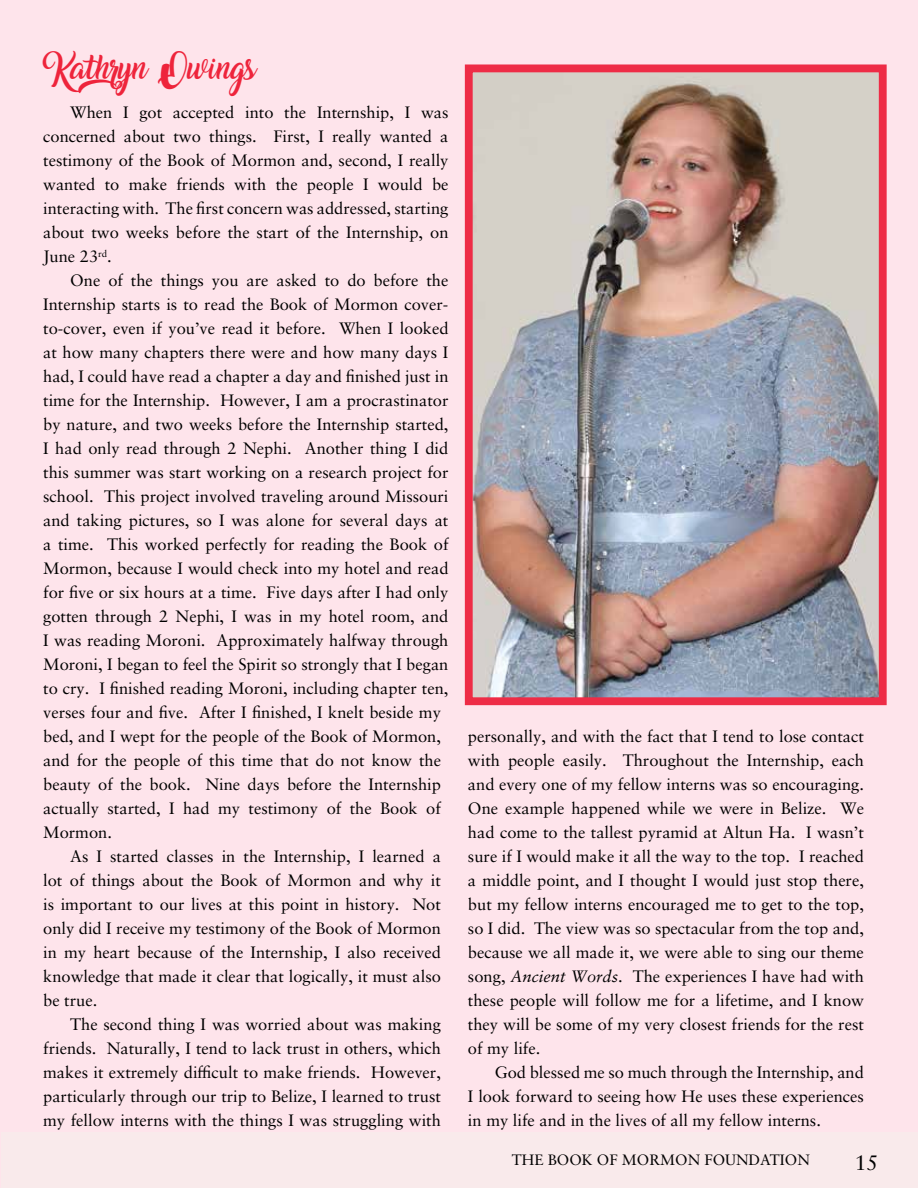
<style>
.page{position:relative;width:918px;height:1188px;background:#fee4eb}
.page>*{position:absolute;margin:0;border:0;box-sizing:border-box;transform-origin:0 0}
.t1{font:21.45px "Amarillo";color:#ee243b}
.t2{font:21px "Sabon LT Pro";color:#000}
.t3{font:16.5px/24px "Sabon LT Pro";color:#000;text-align:justify}
.t4{font:15px "Sabon LT Pro";color:#000}
.s1{font-style:italic}
</style>
<div class="page">
<img style="left:474px;top:73px;width:404px;height:623px">
<div style="left:465px;top:64px;width:422px;height:641px;border:8px solid #ee2c46"></div>
<div style="left:1px;top:1132px;width:917px;height:56px;background:#f9eaeb"></div>
<h1 class="t1" style="left:43px;top:59px;width:215px">Kathryn Owings</h1>
<p class="t3" style="left:43px;top:100px;width:407px;text-indent:27px">When I got accepted into the Internship, I was concerned about two things. First, I really wanted a testimony of the Book of Mormon and, second, I really wanted to make friends with the people I would be interacting with. The first concern was addressed, starting about two weeks before the start of the Internship, on June 23<sup>rd</sup>.</p>
<p class="t3" style="left:43px;top:268px;width:407px;text-align:left;text-indent:27px">One of the things you are asked to do before the Internship starts is to read the Book of Mormon cover&shy;to-cover, even if you’ve read it before. When I looked at how many chapters there were and how many days I had, I could have read a chapter a day and finished just in time for the Internship. However, I am a procrastinator by nature, and two weeks before the Internship started, I had only read through 2 Nephi. Another thing I did this summer was start working on a research project for school. This project involved traveling around Missouri and taking pictures, so I was alone for several days at a time. This worked perfectly for reading the Book of Mormon, because I would check into my hotel and read for five or six hours at a time. Five days after I had only gotten through 2 Nephi, I was in my hotel room, and I was reading Moroni. Approximately halfway through Moroni, I began to feel the Spirit so strongly that I began to cry. I finished reading Moroni, including chapter ten, verses four and five. After I finished, I knelt beside my bed, and I wept for the people of the Book of Mormon, and for the people of this time that do not know the beauty of the book. Nine days before the Internship actually started, I had my testimony of the Book of Mormon.</p>
<p class="t3" style="left:43px;top:844px;width:399px;text-indent:27px">As I started classes in the Internship, I learned a lot of things about the Book of Mormon and why it is important to our lives at this point in history. Not only did I receive my testimony of the Book of Mormon in my heart because of the Internship, I also received knowledge that made it clear that logically, it must also be true.</p>
<p class="t3" style="left:43px;top:1012px;width:399px;text-indent:27px">The second thing I was worried about was making friends. Naturally, I tend to lack trust in others, which makes it extremely difficult to make friends. However, particularly through our trip to Belize, I learned to trust my fellow interns with the things I was struggling with</p>
<p class="t3" style="left:468px;top:724px;width:398px">personally, and with the fact that I tend to lose contact with people easily. Throughout the Internship, each and every one of my fellow interns was so encouraging.<br>One example happened while we were in Belize. We had come to the tallest pyramid at Altun Ha. I wasn’t sure if I would make it all the way to the top. I reached a middle point, and I thought I would just stop there, but my fellow interns encouraged me to get to the top, so I did. The view was so spectacular from the top and, because we all made it, we were able to sing our theme song, <span class="s1">Ancient Words</span>. The experiences I have had with these people will follow me for a lifetime, and I know they will be some of my very closest friends for the rest of my life.</p>
<p class="t3" style="left:468px;top:1060px;width:398px;text-indent:27px">God blessed me so much through the Internship, and I look forward to seeing how He uses these experiences in my life and in the lives of all my fellow interns.</p>
<p class="t4" style="left:512px;top:1150px;width:300px">THE BOOK OF MORMON FOUNDATION</p>
<p class="t2" style="left:855px;top:1150px;width:25px">15</p>
</div>
